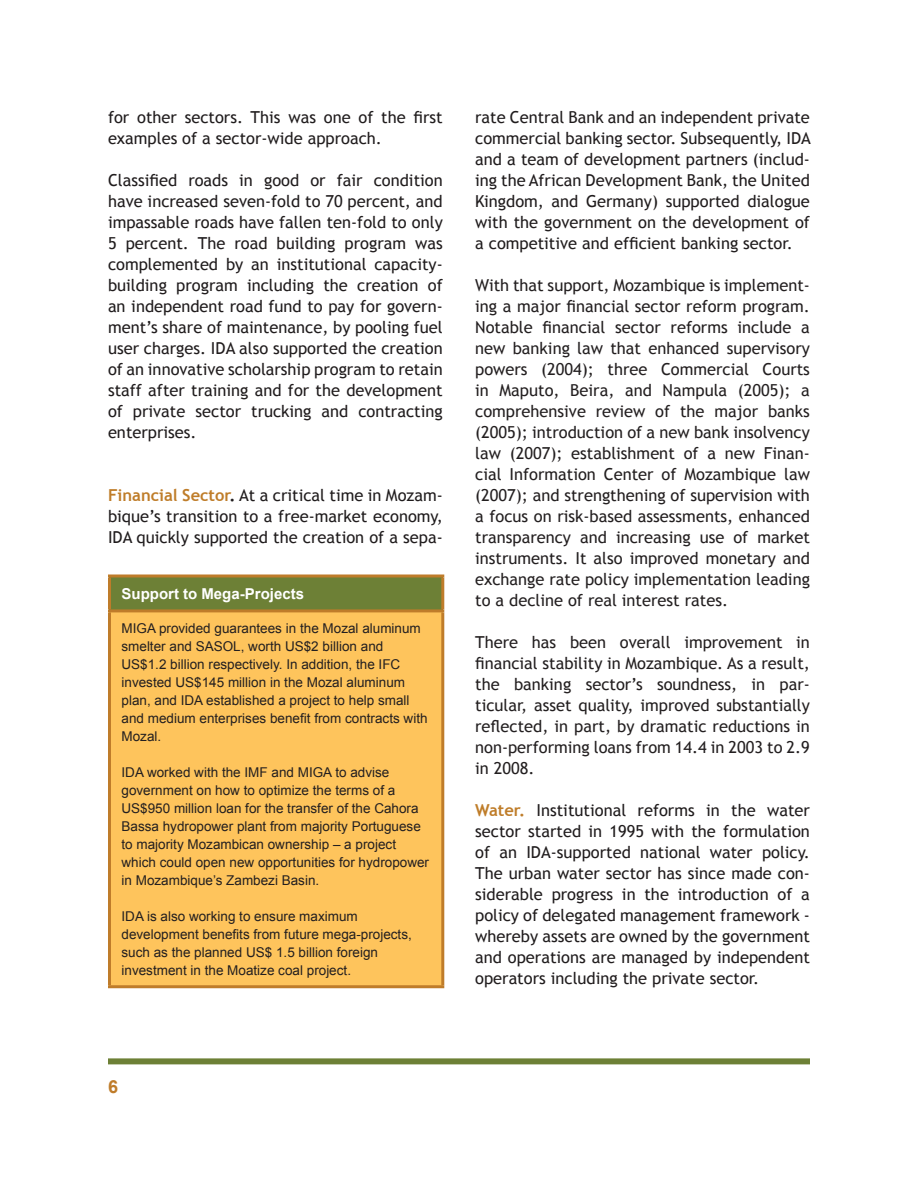
<style>
.page{position:relative;width:918px;height:1188px;background:#fff}
.page>*{position:absolute;margin:0;border:0;box-sizing:border-box;transform-origin:0 0}
.t1{font:700 18px "Arial";color:#bf7c2a}
.t2{font:16.5px/21px "Trebuchet MS";color:#201c1d;text-align:justify}
.t3{font:16.5px/21px "Trebuchet MS";color:#231f20;text-align:justify}
.t4{font:700 15px "Arial";color:#fff}
.t5{font:13.5px/18px "Arial";color:#231f20}
.s1{font-weight:700;color:#bf7d2a}
.s2{font-weight:700}
</style>
<div class="page">
<div style="left:108px;top:1058px;width:702px;height:6px;background:#6d8036"></div>
<div style="left:110px;top:576px;width:333px;height:35px;background:#6d8036"></div>
<div style="left:110px;top:611px;width:333px;height:376px;background:#fec45c"></div>
<hr style="left:108px;top:574px;width:336px;height:3px;background:#bf7c2a">
<hr style="left:108px;top:577px;width:3px;height:32px;background:#bf7c2a">
<hr style="left:441px;top:577px;width:3px;height:32px;background:#bf7c2a">
<hr style="left:108px;top:609px;width:336px;height:3px;background:#bf7c2a">
<hr style="left:108px;top:612px;width:3px;height:373px;background:#bf7c2a">
<hr style="left:441px;top:612px;width:3px;height:373px;background:#bf7c2a">
<hr style="left:108px;top:985px;width:336px;height:3px;background:#bf7c2a">
<p class="t2" style="left:108px;top:107px;width:336px">for other sectors. This was one of the first examples of a sector-wide approach.</p>
<p class="t2" style="left:108px;top:170px;width:336px">Classified roads in good or fair condition have increased seven-fold to 70 percent, and impassable roads have fallen ten-fold to only 5 percent. The road building program was complemented by an institutional capacity&shy;building program including the creation of an independent road fund to pay for govern&shy;ment’s share of maintenance, by pooling fuel user charges. IDA also supported the creation of an innovative scholarship program to retain staff after training and for the development of private sector trucking and contracting enterprises.</p>
<p class="t2" style="left:108px;top:485px;width:336px"><span class="s1">Financial Sector</span><span class="s2">.</span> At a critical time in Mozam&shy;bique’s transition to a free-market economy, IDA quickly supported the creation of a sepa-</p>
<p class="t4" style="left:122px;top:584px;width:184px">Support to Mega-Projects</p>
<p class="t5" style="left:122px;top:619px;width:308px">MIGA provided guarantees in the Mozal aluminum smelter and SASOL, worth US$2 billion and US$1.2 billion respectively. In addition, the IFC invested US$145 million in the Mozal aluminum plan, and IDA established a project to help small and medium enterprises benefit from contracts with Mozal.</p>
<p class="t5" style="left:122px;top:763px;width:309px">IDA worked with the IMF and MIGA to advise government on how to optimize the terms of a US$950 million loan for the transfer of the Cahora Bassa hydropower plant from majority Portuguese to majority Mozambican ownership – a project which could open new opportunities for hydropower in Mozambique’s Zambezi Basin.</p>
<p class="t5" style="left:122px;top:907px;width:292px">IDA is also working to ensure maximum development benefits from future mega-projects, such as the planned US$ 1.5 billion foreign investment in the Moatize coal project.</p>
<p class="t2" style="left:475px;top:107px;width:337px">rate Central Bank and an independent private commercial banking sector. Subsequently, IDA and a team of development partners (includ&shy;ing the African Development Bank, the United Kingdom, and Germany) supported dialogue with the government on the development of a competitive and efficient banking sector.</p>
<p class="t3" style="left:475px;top:275px;width:336px">With that support, Mozambique is implement&shy;ing a major financial sector reform program.<br>Notable financial sector reforms include a new banking law that enhanced supervisory powers (2004); three Commercial Courts in Maputo, Beira, and Nampula (2005); a comprehensive review of the major banks (2005); introduction of a new bank insolvency law (2007); establishment of a new Finan&shy;cial Information Center of Mozambique law (2007); and strengthening of supervision with a focus on risk-based assessments, enhanced transparency and increasing use of market instruments. It also improved monetary and exchange rate policy implementation leading to a decline of real interest rates.</p>
<p class="t3" style="left:475px;top:632px;width:336px">There has been overall improvement in financial stability in Mozambique. As a result, the banking sector’s soundness, in par&shy;ticular, asset quality, improved substantially reflected, in part, by dramatic reductions in non-performing loans from 14.4 in 2003 to 2.9 in 2008.</p>
<p class="t2" style="left:475px;top:800px;width:336px"><span class="s1">Water.</span> Institutional reforms in the water sector started in 1995 with the formulation of an IDA-supported national water policy.<br>The urban water sector has since made con&shy;siderable progress in the introduction of a policy of delegated management framework - whereby assets are owned by the government and operations are managed by independent operators including the private sector.</p>
<p class="t1" style="left:108px;top:1075px;width:12px">6</p>
</div>
